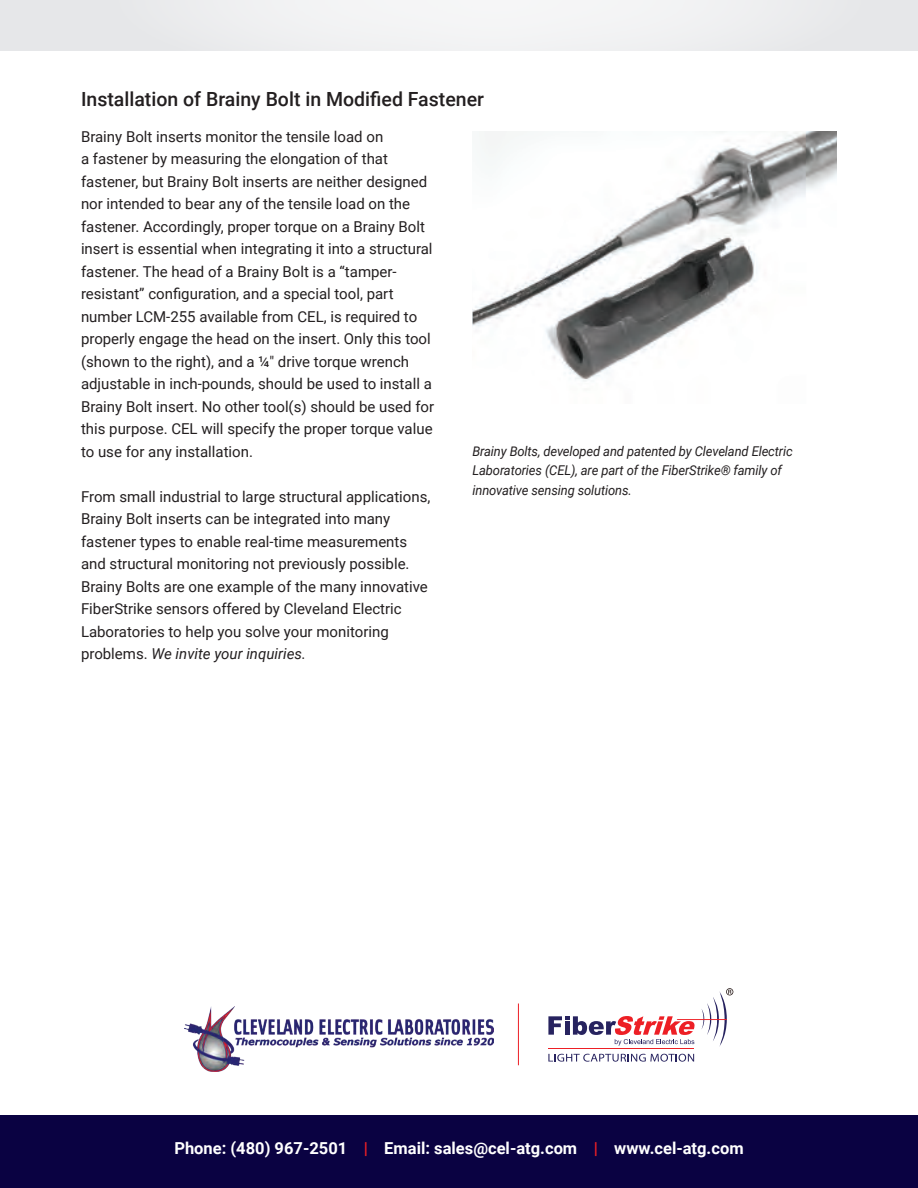
<style>
.page{position:relative;width:918px;height:1188px;background:#fff}
.page>*{position:absolute;margin:0;border:0;box-sizing:border-box;transform-origin:0 0}
.t1{font:500 19.5px "Roboto";color:#231f20}
.t2{font:700 16.5px "Roboto";color:#fff}
.t3{font:15px/22.5px "Roboto";color:#231f20}
.t4{font:italic 13.5px/19.5px "Roboto";letter-spacing:-.01em;color:#231f20;scale:.96 1}
.s1{font-style:italic}
.s2{color:#ed1f25}
</style>
<div class="page">
<div style="left:0;top:1116px;width:918px;height:72px;background:#0a0242"></div>
<svg style="left:548px;top:1054px;width:146px;height:8px"></svg>
<svg style="left:548px;top:988px;width:185px;height:59px"></svg>
<hr style="left:548px;top:1048px;width:146px;height:1px;background:#ed1f25">
<img style="left:185px;top:1006px;width:308px;height:65px">
<hr style="left:518px;top:1004px;width:1px;height:61px;background:#ed1f25">
<div style="left:0;top:0;width:918px;height:51px;background:#e6e7e9"></div>
<div style="left:265px;top:0;width:450px;height:51px;background:#f2f3f4"></div>
<img style="left:472px;top:132px;width:365px;height:250px">
<h2 class="t1" style="left:81px;top:86px;width:405px">Installation of Brainy Bolt in Modified Fastener</h2>
<p class="t3" style="left:81px;top:125px;width:355px">Brainy Bolt inserts monitor the tensile load on<br>a fastener by measuring the elongation of that fastener, but Brainy Bolt inserts are neither designed nor intended to bear any of the tensile load on the fastener. Accordingly, proper torque on a Brainy Bolt insert is essential when integrating it into a structural fastener. The head of a Brainy Bolt is a “tamper&shy;resistant” configuration, and a special tool, part number LCM-255 available from CEL, is required to properly engage the head on the insert. Only this tool (shown to the right), and a ¼" drive torque wrench adjustable in inch-pounds, should be used to install a Brainy Bolt insert. No other tool(s) should be used for this purpose. CEL will specify the proper torque value to use for any installation.</p>
<p class="t3" style="left:81px;top:485px;width:351px">From small industrial to large structural applications, Brainy Bolt inserts can be integrated into many fastener types to enable real-time measurements and structural monitoring not previously possible.<br>Brainy Bolts are one example of the many innovative FiberStrike sensors offered by Cleveland Electric Laboratories to help you solve your monitoring problems. <span class="s1">We invite your inquiries.</span></p>
<p class="t4" style="left:472px;top:441px;width:335px">Brainy Bolts, developed and patented by Cleveland Electric<br>Laboratories (CEL), are part of the FiberStrike® family of innovative sensing solutions.</p>
<p class="t2" style="left:174px;top:1137px;width:571px">Phone: (480) 967-2501 <span class="s2">|</span> Email: sales@cel-atg.com <span class="s2">|</span> www.cel-atg.com</p>
</div>
